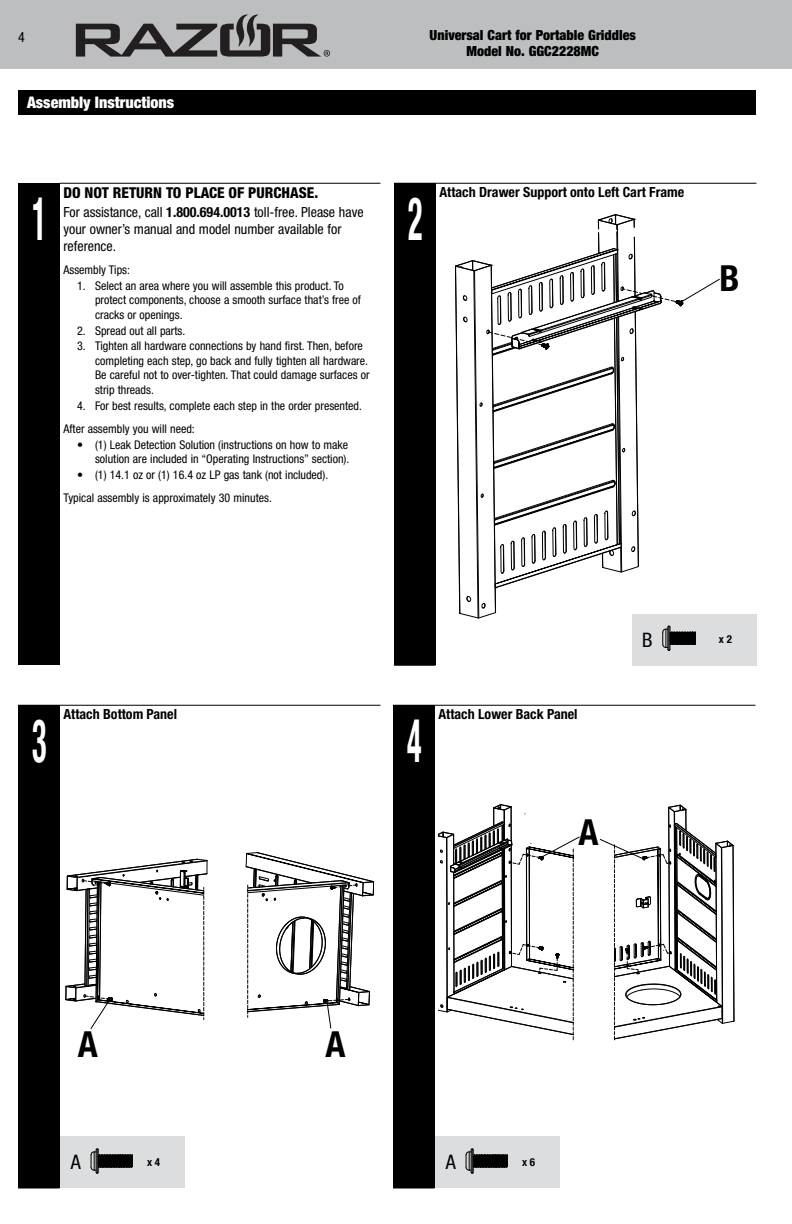
<style>
.page{position:relative;width:792px;height:1224px;background:#fff}
.page>*{position:absolute;margin:0;border:0;box-sizing:border-box;transform-origin:0 0}
.t1{font:700 condensed 60px "Helvetica Neue LT Std";color:#fff;scale:.5 1}
.t2{font:700 condensed 36px "Helvetica Neue LT Std";color:#000}
.t3{font:condensed 20px "Helvetica Neue LT Std";color:#000}
.t4{font:900 condensed 16px "Helvetica Neue LT Std";color:#fff}
.t5{font:800 condensed 15px "Helvetica Neue LT Std";color:#000}
.t6{font:condensed 14px/16.9px "Helvetica Neue LT Std";color:#000}
.t7{font:700 condensed 14px "Helvetica Neue LT Std";color:#000}
.t8{font:900 condensed 14px/16.9px "Helvetica Neue LT Std";color:#000;text-align:center}
.t9{font:condensed 12px/14.5px "Helvetica Neue LT Std";color:#000}
.t10{font:700 condensed 11px "Helvetica Neue LT Std";color:#000}
.s1{font-weight:700}
</style>
<div class="page">
<div style="left:0;top:0;width:792px;height:69px;background:#bcbec0"></div>
<svg style="left:76px;top:14px;width:254px;height:43px"></svg>
<div style="left:18px;top:183px;width:42px;height:482px;background:#000"></div>
<hr style="left:60px;top:183px;width:320px;height:1px;background:#000">
<div style="left:18px;top:90px;width:738px;height:25px;background:#000"></div>
<div style="left:394px;top:183px;width:42px;height:482px;background:#000"></div>
<hr style="left:394px;top:665px;width:42px;height:1px;background:#000">
<hr style="left:436px;top:183px;width:320px;height:1px;background:#000">
<svg style="left:455px;top:214px;width:265px;height:404px"></svg>
<div style="left:632px;top:614px;width:125px;height:51px;background:#dcddde"></div>
<svg style="left:662px;top:626px;width:34px;height:25px"></svg>
<div style="left:393px;top:705px;width:42px;height:483px;background:#000"></div>
<hr style="left:393px;top:1188px;width:42px;height:1px;background:#000">
<hr style="left:435px;top:705px;width:320px;height:1px;background:#000">
<svg style="left:439px;top:804px;width:141px;height:236px"></svg>
<svg style="left:600px;top:805px;width:135px;height:236px"></svg>
<div style="left:18px;top:705px;width:42px;height:483px;background:#000"></div>
<hr style="left:18px;top:1188px;width:42px;height:1px;background:#000">
<hr style="left:60px;top:705px;width:320px;height:1px;background:#000">
<svg style="left:66px;top:859px;width:141px;height:170px"></svg>
<svg style="left:246px;top:852px;width:129px;height:177px"></svg>
<div style="left:436px;top:1137px;width:124px;height:51px;background:#dcddde"></div>
<svg style="left:466px;top:1148px;width:42px;height:26px"></svg>
<div style="left:61px;top:1137px;width:124px;height:51px;background:#dcddde"></div>
<svg style="left:91px;top:1148px;width:42px;height:26px"></svg>
<p class="t6" style="left:18px;top:29px;width:8px">4</p>
<p class="t8" style="left:430px;top:26px;width:208px">Universal Cart for Portable Griddles<br>Model No. GGC2228MC</p>
<h3 class="t4" style="left:27px;top:93px;width:149px">Assembly Instructions</h3>
<h1 class="t1" style="left:32px;top:182px;width:30px">1</h1>
<p class="t5" style="left:64px;top:183px;width:256px">DO NOT RETURN TO PLACE OF PURCHASE.</p>
<p class="t6" style="left:64px;top:204px;width:302px">For assistance, call <span class="s1">1.800.694.0013</span> toll-free. Please have your owner’s manual and model number available for reference.</p>
<p class="t9" style="left:64px;top:262px;width:68px">Assembly Tips:</p>
<p class="t9" style="left:95px;top:278px;width:267px;text-indent:-18px">1. Select an area where you will assemble this product. To protect components, choose a smooth surface that’s free of cracks or openings.</p>
<p class="t9" style="left:77px;top:323px;width:110px">2. Spread out all parts.</p>
<p class="t9" style="left:95px;top:339px;width:276px;text-indent:-18px">3. Tighten all hardware connections by hand first. Then, before completing each step, go back and fully tighten all hardware.<br>Be careful not to over-tighten. That could damage surfaces or strip threads.</p>
<p class="t9" style="left:64px;top:394px;width:300px;line-height:23.1px;text-indent:14px">4. For best results, complete each step in the order presented.<br>After assembly you will need:</p>
<p class="t9" style="left:77px;top:437px;width:274px;text-align:right">• (1) Leak Detection Solution (instructions on how to make solution are included in “Operating Instructions” section).</p>
<p class="t9" style="left:64px;top:463px;width:266px;line-height:23.1px;text-indent:14px">• (1) 14.1 oz or (1) 16.4 oz LP gas tank (not included).<br>Typical assembly is approximately 30 minutes.</p>
<h1 class="t1" style="left:408px;top:182px;width:30px">2</h1>
<p class="t7" style="left:440px;top:184px;width:246px">Attach Drawer Support onto Left Cart Frame</p>
<h2 class="t2" style="left:719px;top:257px;width:22px">B</h2>
<h1 class="t1" style="left:32px;top:704px;width:30px">3</h1>
<p class="t7" style="left:64px;top:706px;width:115px">Attach Bottom Panel</p>
<h1 class="t1" style="left:407px;top:704px;width:30px">4</h1>
<p class="t7" style="left:439px;top:706px;width:141px">Attach Lower Back Panel</p>
<h2 class="t2" style="left:579px;top:810px;width:22px">A</h2>
<h3 class="t3" style="left:642px;top:628px;width:12px">B</h3>
<p class="t10" style="left:719px;top:633px;width:15px">x 2</p>
<h2 class="t2" style="left:78px;top:1022px;width:22px">A</h2>
<h2 class="t2" style="left:325px;top:1022px;width:22px">A</h2>
<h3 class="t3" style="left:71px;top:1151px;width:11px">A</h3>
<p class="t10" style="left:147px;top:1156px;width:15px">x 4</p>
<h3 class="t3" style="left:446px;top:1151px;width:11px">A</h3>
<p class="t10" style="left:522px;top:1156px;width:15px">x 6</p>
</div>
